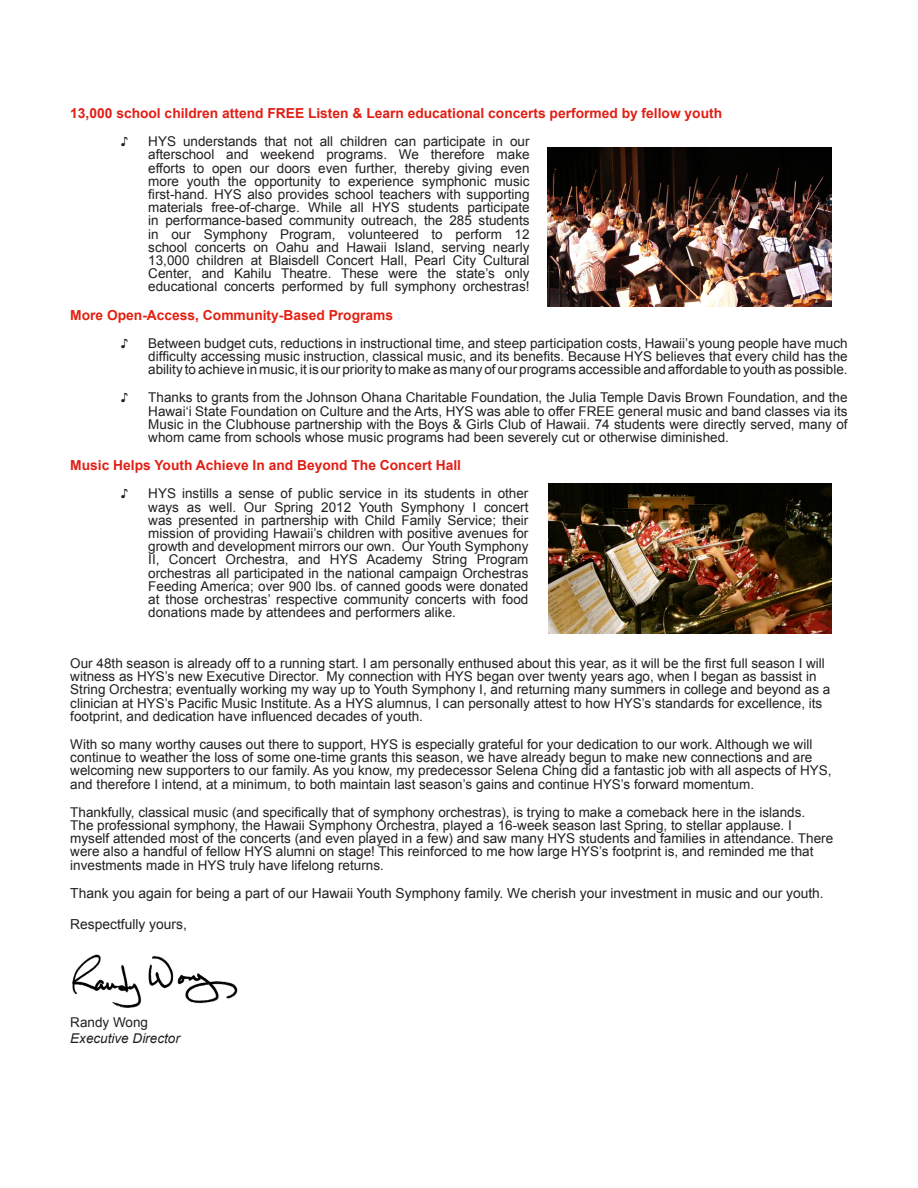
<style>
.page{position:relative;width:918px;height:1188px;background:#fff}
.page>*{position:absolute;margin:0;border:0;box-sizing:border-box;transform-origin:0 0}
.t1{font:700 13.8px "Arial";color:#e11f15}
.t2{font:13.8px "Arial";color:#231f20}
.t3{font:700 13.8px "Arial";color:#e42012}
.t4{font:13.5px/13.2px "Arial";color:#231f20;text-align:justify}
.t5{font:italic 13.5px "Arial";color:#231f20}
.t6{font:13.5px "Times New Roman";color:#231f20}
</style>
<div class="page">
<img style="left:72px;top:954px;width:166px;height:54px">
<img style="left:548px;top:483px;width:284px;height:151px">
<img style="left:548px;top:148px;width:284px;height:158px">
<p class="t1" style="left:70px;top:104px;width:653px">13,000 school children attend FREE Listen &amp; Learn educational concerts performed by fellow youth</p>
<p class="t6" style="left:121px;top:133px;width:8px">♪</p>
<p class="t4" style="left:148px;top:135px;width:383px">HYS understands that not all children can participate in our afterschool and weekend programs. We therefore make efforts to open our doors even further, thereby giving even more youth the opportunity to experience symphonic music first-hand. HYS also provides school teachers with supporting materials free-of-charge. While all HYS students participate in performance-based community outreach, the 285 students in our Symphony Program, volunteered to perform 12 school concerts on Oahu and Hawaii Island, serving nearly 13,000 children at Blaisdell Concert Hall, Pearl City Cultural Center, and Kahilu Theatre. These were the state’s only educational concerts performed by full symphony orchestras!</p>
<p class="t3" style="left:70px;top:306px;width:324px">More Open-Access, Community-Based Programs</p>
<p class="t6" style="left:121px;top:334px;width:8px">♪</p>
<p class="t4" style="left:148px;top:337px;width:701px">Between budget cuts, reductions in instructional time, and steep participation costs, Hawaii’s young people have much difficulty accessing music instruction, classical music, and its benefits. Because HYS believes that every child has the ability to achieve in music, it is our priority to make as many of our programs accessible and affordable to youth as possible.</p>
<p class="t6" style="left:121px;top:389px;width:8px">♪</p>
<p class="t4" style="left:148px;top:391px;width:701px">Thanks to grants from the Johnson Ohana Charitable Foundation, the Julia Temple Davis Brown Foundation, and the Hawai‘i State Foundation on Culture and the Arts, HYS was able to offer FREE general music and band classes via its Music in the Clubhouse partnership with the Boys &amp; Girls Club of Hawaii. 74 students were directly served, many of whom came from schools whose music programs had been severely cut or otherwise diminished.</p>
<p class="t1" style="left:70px;top:456px;width:392px">Music Helps Youth Achieve In and Beyond The Concert Hall</p>
<p class="t6" style="left:121px;top:485px;width:8px">♪</p>
<p class="t4" style="left:148px;top:487px;width:382px">HYS instills a sense of public service in its students in other ways as well. Our Spring 2012 Youth Symphony I concert was presented in partnership with Child Family Service; their mission of providing Hawaii’s children with positive avenues for growth and development mirrors our own. Our Youth Symphony II, Concert Orchestra, and HYS Academy String Program orchestras all participated in the national campaign Orchestras Feeding America; over 900 lbs. of canned goods were donated at those orchestras’ respective community concerts with food donations made by attendees and performers alike.</p>
<p class="t4" style="left:70px;top:657px;width:762px;text-align:left">Our 48th season is already off to a running start. I am personally enthused about this year, as it will be the first full season I will witness as HYS’s new Executive Director. My connection with HYS began over twenty years ago, when I began as bassist in String Orchestra; eventually working my way up to Youth Symphony I, and returning many summers in college and beyond as a clinician at HYS’s Pacific Music Institute. As a HYS alumnus, I can personally attest to how HYS’s standards for excellence, its footprint, and dedication have influenced decades of youth.</p>
<p class="t4" style="left:70px;top:738px;width:763px;text-align:left">With so many worthy causes out there to support, HYS is especially grateful for your dedication to our work. Although we will continue to weather the loss of some one-time grants this season, we have already begun to make new connections and are welcoming new supporters to our family. As you know, my predecessor Selena Ching did a fantastic job with all aspects of HYS, and therefore I intend, at a minimum, to both maintain last season’s gains and continue HYS’s forward momentum.</p>
<p class="t4" style="left:70px;top:806px;width:764px;text-align:left">Thankfully, classical music (and specifically that of symphony orchestras), is trying to make a comeback here in the islands.<br>The professional symphony, the Hawaii Symphony Orchestra, played a 16-week season last Spring, to stellar applause. I myself attended most of the concerts (and even played in a few) and saw many HYS students and families in attendance. There were also a handful of fellow HYS alumni on stage! This reinforced to me how large HYS’s footprint is, and reminded me that investments made in HYS truly have lifelong returns.</p>
<p class="t2" style="left:70px;top:884px;width:755px">Thank you again for being a part of our Hawaii Youth Symphony family. We cherish your investment in music and our youth.</p>
<p class="t2" style="left:70px;top:915px;width:118px">Respectfully yours,</p>
<p class="t4" style="left:70px;top:1015px;width:79px">Randy Wong</p>
<p class="t5" style="left:70px;top:1029px;width:111px">Executive Director</p>
</div>
